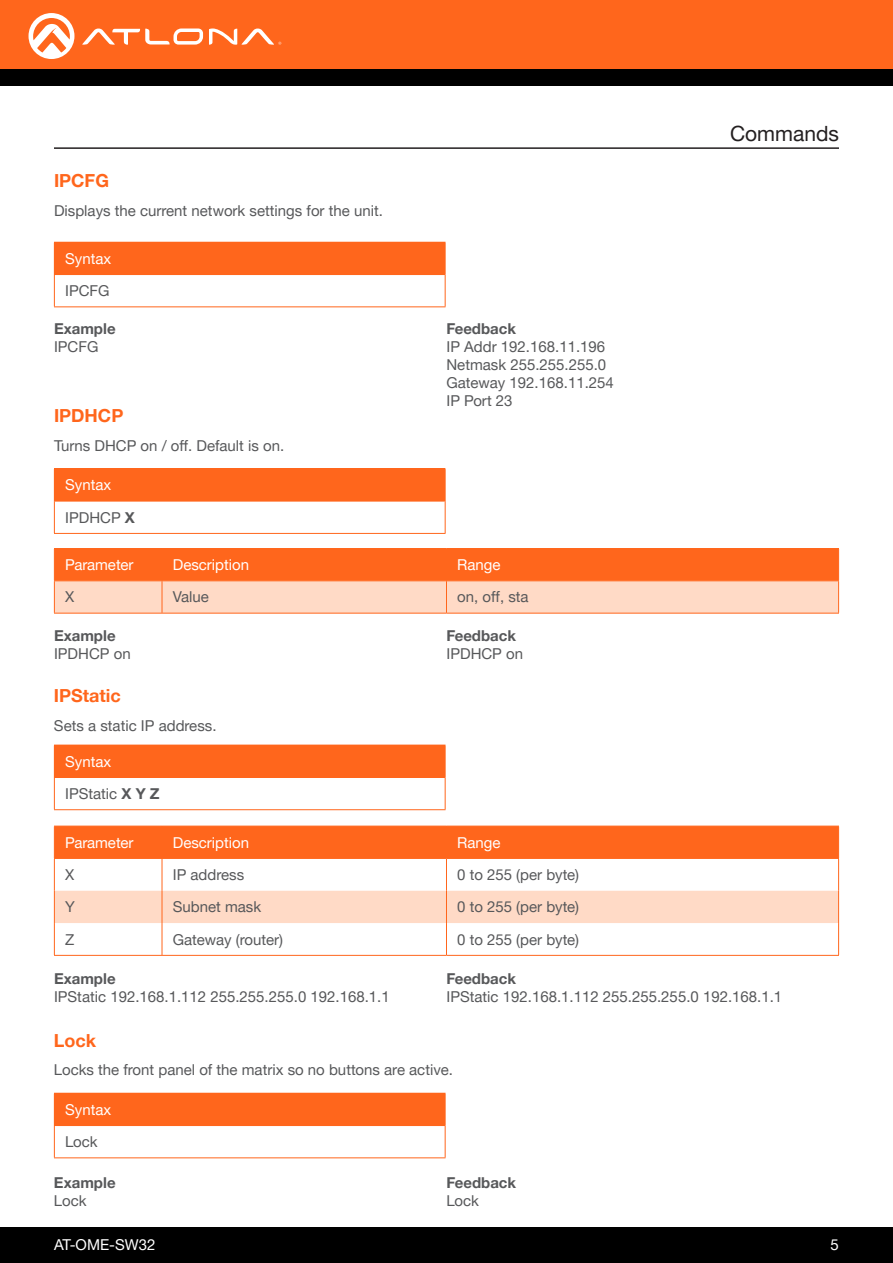
<style>
.page{position:relative;width:893px;height:1263px;background:#fff}
.page>*{position:absolute;margin:0;border:0;box-sizing:border-box;transform-origin:0 0}
.Non_TOC_Section_Head{font:21px "Helvetica Neue LTW1 G";color:#231f20}
.Command{font:700 18px "Helvetica Neue LTW1 G";color:#ff661c}
.General_Text{font:15px "Helvetica Neue LTW1 G";color:#57585a}
.General_Text_White{font:15px "Helvetica Neue LTW1 G";color:#fff}
.General_Text-2{font:700 15px "Helvetica Neue LTW1 G";color:#57585a}
.Callout_descriptions{font:15px "Helvetica Neue LTW1 G";color:#57585a}
.Numbered_Steps{font:15px "Helvetica Neue LTW1 G";color:#57585a}
.General_Bold_Text{font:700 15px "Helvetica Neue LTW1 G";color:#57585a}
.s1{font-weight:700}
</style>
<div class="page">
<div style="left:0;top:1227px;width:893px;height:36px;background:#000"></div>
<div style="left:0;top:0;width:893px;height:69px;background:#ff661c"></div>
<div style="left:0;top:69px;width:893px;height:16px;background:#000"></div>
<svg style="left:82px;top:29px;width:121px;height:16px"></svg>
<svg style="left:209px;top:28px;width:72px;height:17px"></svg>
<svg style="left:29px;top:13px;width:45px;height:46px"></svg>
<hr style="left:54px;top:147px;width:785px;height:2px;background:#231f20">
<div style="left:54px;top:469px;width:391px;height:32px;background:#ff661c"></div>
<hr style="left:54px;top:468px;width:392px;height:1px;background:#ff661c">
<hr style="left:445px;top:469px;width:1px;height:32px;background:#ff661c">
<hr style="left:54px;top:501px;width:1px;height:32px;background:#ff661c">
<hr style="left:55px;top:501px;width:390px;height:1px;background:#ff661c">
<hr style="left:445px;top:501px;width:1px;height:32px;background:#ff661c">
<hr style="left:54px;top:533px;width:392px;height:1px;background:#ff661c">
<svg style="left:55px;top:549px;width:783px;height:64px;background:#ff9f70"></svg>
<hr style="left:54px;top:549px;width:1px;height:31px;background:#ff661c">
<hr style="left:54px;top:548px;width:108px;height:1px;background:#ff661c">
<hr style="left:162px;top:548px;width:284px;height:1px;background:#ff661c">
<hr style="left:446px;top:548px;width:393px;height:1px;background:#ff661c">
<hr style="left:162px;top:549px;width:1px;height:31px;background:#ff661c">
<hr style="left:446px;top:549px;width:1px;height:31px;background:#ff661c">
<hr style="left:838px;top:549px;width:1px;height:31px;background:#ff661c">
<hr style="left:54px;top:581px;width:1px;height:32px;background:#ff661c">
<hr style="left:54px;top:580px;width:108px;height:1px;background:#ff661c">
<hr style="left:162px;top:580px;width:284px;height:1px;background:#ff661c">
<hr style="left:446px;top:580px;width:393px;height:1px;background:#ff661c">
<hr style="left:162px;top:581px;width:1px;height:32px;background:#ff661c">
<hr style="left:446px;top:581px;width:1px;height:32px;background:#ff661c">
<hr style="left:838px;top:581px;width:1px;height:32px;background:#ff661c">
<hr style="left:54px;top:613px;width:108px;height:1px;background:#ff661c">
<hr style="left:162px;top:613px;width:284px;height:1px;background:#ff661c">
<hr style="left:446px;top:613px;width:393px;height:1px;background:#ff661c">
<div style="left:54px;top:745px;width:391px;height:32px;background:#ff661c"></div>
<hr style="left:445px;top:745px;width:1px;height:32px;background:#ff661c">
<hr style="left:54px;top:777px;width:1px;height:32px;background:#ff661c">
<hr style="left:55px;top:777px;width:390px;height:1px;background:#ff661c">
<hr style="left:445px;top:777px;width:1px;height:32px;background:#ff661c">
<hr style="left:54px;top:809px;width:392px;height:1px;background:#ff661c">
<div style="left:55px;top:827px;width:783px;height:31px;background:#ff661c"></div>
<div style="left:55px;top:891px;width:783px;height:32px;background:#ffdac6"></div>
<hr style="left:54px;top:826px;width:1px;height:32px;background:#ff661c">
<hr style="left:54px;top:826px;width:108px;height:1px;background:#ff661c">
<hr style="left:162px;top:826px;width:284px;height:1px;background:#ff661c">
<hr style="left:446px;top:826px;width:393px;height:1px;background:#ff661c">
<hr style="left:162px;top:826px;width:1px;height:32px;background:#ff661c">
<hr style="left:446px;top:826px;width:1px;height:32px;background:#ff661c">
<hr style="left:838px;top:826px;width:1px;height:32px;background:#ff661c">
<hr style="left:54px;top:859px;width:1px;height:32px;background:#ff661c">
<hr style="left:54px;top:858px;width:108px;height:1px;background:#ff661c">
<hr style="left:162px;top:858px;width:284px;height:1px;background:#ff661c">
<hr style="left:446px;top:858px;width:393px;height:1px;background:#ff661c">
<hr style="left:162px;top:859px;width:1px;height:32px;background:#ff661c">
<hr style="left:446px;top:859px;width:1px;height:32px;background:#ff661c">
<hr style="left:838px;top:859px;width:1px;height:32px;background:#ff661c">
<hr style="left:54px;top:891px;width:1px;height:32px;background:#ff661c">
<hr style="left:162px;top:891px;width:1px;height:32px;background:#ff661c">
<hr style="left:446px;top:891px;width:1px;height:32px;background:#ff661c">
<hr style="left:838px;top:891px;width:1px;height:32px;background:#ff661c">
<hr style="left:54px;top:923px;width:1px;height:32px;background:#ff661c">
<hr style="left:162px;top:923px;width:1px;height:32px;background:#ff661c">
<hr style="left:446px;top:923px;width:1px;height:32px;background:#ff661c">
<hr style="left:838px;top:923px;width:1px;height:32px;background:#ff661c">
<hr style="left:54px;top:955px;width:108px;height:1px;background:#ff661c">
<hr style="left:162px;top:955px;width:284px;height:1px;background:#ff661c">
<hr style="left:446px;top:955px;width:393px;height:1px;background:#ff661c">
<div style="left:54px;top:1093px;width:391px;height:32px;background:#ff661c"></div>
<hr style="left:445px;top:1093px;width:1px;height:32px;background:#ff661c">
<hr style="left:54px;top:1125px;width:1px;height:32px;background:#ff661c">
<hr style="left:55px;top:1125px;width:390px;height:1px;background:#ff661c">
<hr style="left:445px;top:1125px;width:1px;height:32px;background:#ff661c">
<hr style="left:54px;top:1157px;width:391px;height:1px;background:#ff661c">
<div style="left:54px;top:242px;width:391px;height:33px;background:#ff661c"></div>
<hr style="left:54px;top:242px;width:392px;height:1px;background:#ff661c">
<hr style="left:54px;top:306px;width:392px;height:1px;background:#ff661c">
<hr style="left:445px;top:243px;width:1px;height:32px;background:#ff661c">
<hr style="left:54px;top:275px;width:1px;height:31px;background:#ff661c">
<hr style="left:445px;top:275px;width:1px;height:31px;background:#ff661c">
<p class="Command" style="left:54px;top:170px;width:56px">IPCFG</p>
<p class="Callout_descriptions" style="left:54px;top:201px;width:330px">Displays the current network settings for the unit.</p>
<p class="General_Text_White" style="left:65px;top:249px;width:48px">Syntax</p>
<p class="Numbered_Steps" style="left:65px;top:281px;width:46px">IPCFG</p>
<p class="General_Text-2" style="left:54px;top:319px;width:63px">Example</p>
<p class="General_Text" style="left:54px;top:337px;width:46px">IPCFG</p>
<p class="Command" style="left:54px;top:404px;width:71px">IPDHCP</p>
<p class="General_Text" style="left:54px;top:436px;width:232px">Turns DHCP on / off. Default is on.</p>
<p class="General_Text-2" style="left:446px;top:319px;width:71px">Feedback</p>
<p class="General_Text" style="left:446px;top:337px;width:160px">IP Addr 192.168.11.196</p>
<p class="General_Text" style="left:446px;top:355px;width:161px">Netmask 255.255.255.0</p>
<p class="General_Text" style="left:446px;top:373px;width:169px">Gateway 192.168.11.254</p>
<p class="General_Text" style="left:446px;top:391px;width:68px">IP Port 23</p>
<p class="General_Text_White" style="left:65px;top:476px;width:48px">Syntax</p>
<p class="Numbered_Steps" style="left:65px;top:508px;width:71px">IPDHCP <span class="s1">X</span></p>
<p class="General_Text_White" style="left:65px;top:555px;width:70px">Parameter</p>
<p class="General_Text_White" style="left:173px;top:555px;width:78px">Description</p>
<p class="General_Text_White" style="left:457px;top:555px;width:45px">Range</p>
<p class="General_Text" style="left:65px;top:588px;width:11px">X</p>
<p class="General_Text" style="left:173px;top:588px;width:38px">Value</p>
<p class="General_Text" style="left:457px;top:588px;width:73px">on, off, sta</p>
<p class="General_Text-2" style="left:446px;top:626px;width:71px">Feedback</p>
<p class="General_Text" style="left:446px;top:644px;width:78px">IPDHCP on</p>
<p class="Command" style="left:54px;top:684px;width:68px">IPStatic</p>
<p class="General_Text" style="left:54px;top:716px;width:164px">Sets a static IP address.</p>
<p class="General_Text-2" style="left:54px;top:626px;width:63px">Example</p>
<p class="General_Text" style="left:54px;top:644px;width:78px">IPDHCP on</p>
<p class="Non_TOC_Section_Head" style="left:730px;top:120px;width:110px">Commands</p>
<p class="General_Text_White" style="left:65px;top:752px;width:48px">Syntax</p>
<p class="Numbered_Steps" style="left:65px;top:784px;width:96px">IPStatic <span class="s1">X Y Z</span></p>
<p class="General_Text_White" style="left:65px;top:833px;width:70px">Parameter</p>
<p class="General_Text_White" style="left:173px;top:833px;width:78px">Description</p>
<p class="General_Text_White" style="left:457px;top:833px;width:45px">Range</p>
<p class="General_Text" style="left:65px;top:865px;width:11px">X</p>
<p class="General_Text" style="left:173px;top:865px;width:73px">IP address</p>
<p class="General_Text" style="left:457px;top:865px;width:123px">0 to 255 (per byte)</p>
<p class="General_Text" style="left:65px;top:898px;width:11px">Y</p>
<p class="General_Text" style="left:173px;top:898px;width:90px">Subnet mask</p>
<p class="General_Text" style="left:457px;top:898px;width:123px">0 to 255 (per byte)</p>
<p class="General_Text" style="left:65px;top:930px;width:11px">Z</p>
<p class="General_Text" style="left:173px;top:930px;width:112px">Gateway (router)</p>
<p class="General_Text" style="left:457px;top:930px;width:123px">0 to 255 (per byte)</p>
<p class="General_Text-2" style="left:446px;top:969px;width:71px">Feedback</p>
<p class="General_Text" style="left:446px;top:987px;width:337px">IPStatic 192.168.1.112 255.255.255.0 192.168.1.1</p>
<p class="General_Text-2" style="left:54px;top:969px;width:63px">Example</p>
<p class="General_Text" style="left:54px;top:987px;width:337px">IPStatic 192.168.1.112 255.255.255.0 192.168.1.1</p>
<p class="Command" style="left:54px;top:1029px;width:44px">Lock</p>
<p class="General_Text" style="left:54px;top:1061px;width:401px">Locks the front panel of the matrix so no buttons are active.</p>
<p class="General_Text_White" style="left:65px;top:1100px;width:48px">Syntax</p>
<p class="General_Text" style="left:65px;top:1132px;width:34px">Lock</p>
<p class="General_Bold_Text" style="left:54px;top:1174px;width:63px">Example</p>
<p class="General_Text" style="left:54px;top:1192px;width:34px">Lock</p>
<p class="General_Bold_Text" style="left:446px;top:1174px;width:71px">Feedback</p>
<p class="General_Text" style="left:446px;top:1192px;width:34px">Lock</p>
<p class="General_Text_White" style="left:54px;top:1235px;width:103px">AT-OME-SW32</p>
<p class="General_Text_White" style="left:831px;top:1235px;width:10px">5</p>
</div>
